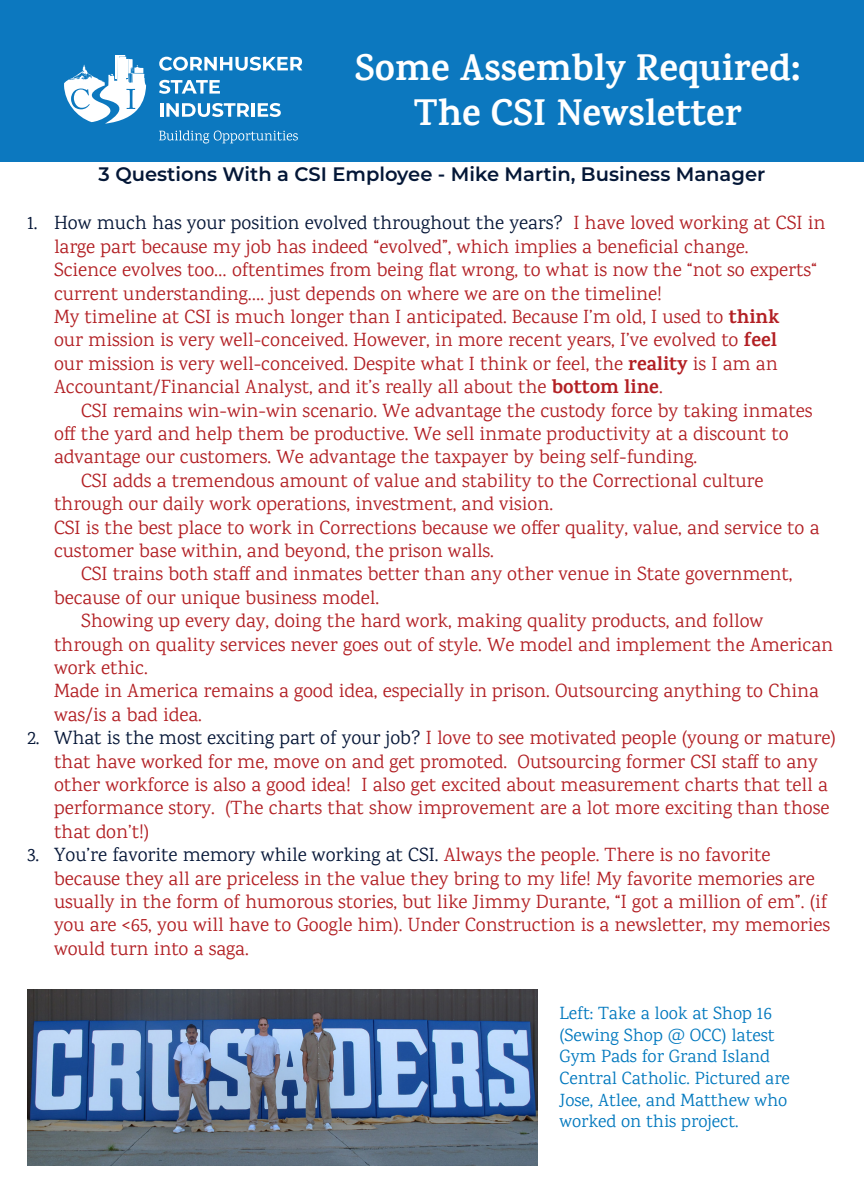
<style>
.page{position:relative;width:864px;height:1188px;background:#fff}
.page>*{position:absolute;margin:0;border:0;box-sizing:border-box;transform-origin:0 0}
.t1{font:700 37.5px "Karma";color:#fff}
.t2{font:19.5px/23.4px "Karma";color:#b21f23}
.t3{font:19.5px "Karma";color:#051637}
.t4{font:600 19.5px "Montserrat";color:#041737}
.t5{font:18px/21.6px "Karma";color:#0078be}
.s1{color:#b21f23}
.s2{font-weight:700}
.s3{color:#051637}
</style>
<div class="page">
<div style="left:0;top:0;width:864px;height:162px;background:#0c78bf"></div>
<svg style="left:64px;top:55px;width:82px;height:69px"></svg>
<svg style="left:159px;top:130px;width:139px;height:14px"></svg>
<svg style="left:159px;top:57px;width:143px;height:14px"></svg>
<svg style="left:159px;top:80px;width:61px;height:14px"></svg>
<hr style="left:160px;top:103px;width:3px;height:14px;background:#fff">
<svg style="left:166px;top:103px;width:83px;height:14px"></svg>
<hr style="left:251px;top:103px;width:4px;height:14px;background:#fff">
<svg style="left:258px;top:103px;width:23px;height:14px"></svg>
<img style="left:27px;top:989px;width:510px;height:176px">
<p class="t1" style="left:355px;top:45px;width:447px">Some Assembly Required:</p>
<p class="t1" style="left:414px;top:90px;width:329px">The CSI Newsletter</p>
<p class="t4" style="left:99px;top:160px;width:668px">3 Questions With a CSI Employee - Mike Martin, Business Manager</p>
<p class="t3" style="left:27px;top:211px;width:800px">1. How much has your position evolved throughout the years? <span class="s1">I have loved working at CSI in</span></p>
<p class="t2" style="left:54px;top:234px;width:696px">large part because my job has indeed “evolved”, which implies a beneficial change.</p>
<p class="t2" style="left:54px;top:258px;width:764px">Science evolves too… oftentimes from being flat wrong, to what is now the “not so experts“</p>
<p class="t2" style="left:54px;top:281px;width:610px">current understanding…. just depends on where we are on the timeline!</p>
<p class="t2" style="left:54px;top:305px;width:727px">My timeline at CSI is much longer than I anticipated. Because I’m old, I used to <span class="s2">think</span></p>
<p class="t2" style="left:54px;top:328px;width:725px">our mission is very well-conceived. However, in more recent years, I’ve evolved to <span class="s2">feel</span></p>
<p class="t2" style="left:54px;top:351px;width:725px">our mission is very well-conceived. Despite what I think or feel, the <span class="s2">reality</span> is I am an</p>
<p class="t2" style="left:54px;top:375px;width:610px">Accountant/Financial Analyst, and it’s really all about the <span class="s2">bottom line</span>.</p>
<p class="t2" style="left:81px;top:398px;width:733px">CSI remains win-win-win scenario. We advantage the custody force by taking inmates</p>
<p class="t2" style="left:54px;top:422px;width:736px">off the yard and help them be productive. We sell inmate productivity at a discount to</p>
<p class="t2" style="left:54px;top:445px;width:645px">advantage our customers. We advantage the taxpayer by being self-funding.</p>
<p class="t2" style="left:81px;top:468px;width:684px">CSI adds a tremendous amount of value and stability to the Correctional culture</p>
<p class="t2" style="left:54px;top:492px;width:501px">through our daily work operations, investment, and vision.</p>
<p class="t2" style="left:54px;top:515px;width:767px">CSI is the best place to work in Corrections because we offer quality, value, and service to a</p>
<p class="t2" style="left:54px;top:539px;width:442px">customer base within, and beyond, the prison walls.</p>
<p class="t2" style="left:81px;top:562px;width:713px">CSI trains both staff and inmates better than any other venue in State government,</p>
<p class="t2" style="left:54px;top:585px;width:327px">because of our unique business model.</p>
<p class="t2" style="left:81px;top:609px;width:684px">Showing up every day, doing the hard work, making quality products, and follow</p>
<p class="t2" style="left:54px;top:632px;width:781px">through on quality services never goes out of style. We model and implement the American</p>
<p class="t2" style="left:54px;top:656px;width:95px">work ethic.</p>
<p class="t2" style="left:54px;top:679px;width:766px">Made in America remains a good idea, especially in prison. Outsourcing anything to China</p>
<p class="t2" style="left:54px;top:702px;width:149px">was/is a bad idea.</p>
<p class="t2" style="left:54px;top:726px;width:783px;text-indent:-27px"><span class="s3">2. What is the most exciting part of your job?</span> I love to see motivated people (young or mature) that have worked for me, move on and get promoted. Outsourcing former CSI staff to any other workforce is also a good idea! I also get excited about measurement charts that tell a performance story. (The charts that show improvement are a lot more exciting than those that don’t!)</p>
<p class="t2" style="left:54px;top:843px;width:778px;text-indent:-27px"><span class="s3">3. You’re favorite memory while working at CSI.</span> Always the people. There is no favorite because they all are priceless in the value they bring to my life! My favorite memories are usually in the form of humorous stories, but like Jimmy Durante, “I got a million of em”. (if you are &lt;65, you will have to Google him). Under Construction is a newsletter, my memories would turn into a saga.</p>
<p class="t5" style="left:559px;top:1002px;width:232px">Left: Take a look at Shop 16 (Sewing Shop @ OCC) latest<br>Gym Pads for Grand Island<br>Central Catholic. Pictured are<br>Jose, Atlee, and Matthew who worked on this project.</p>
</div>
